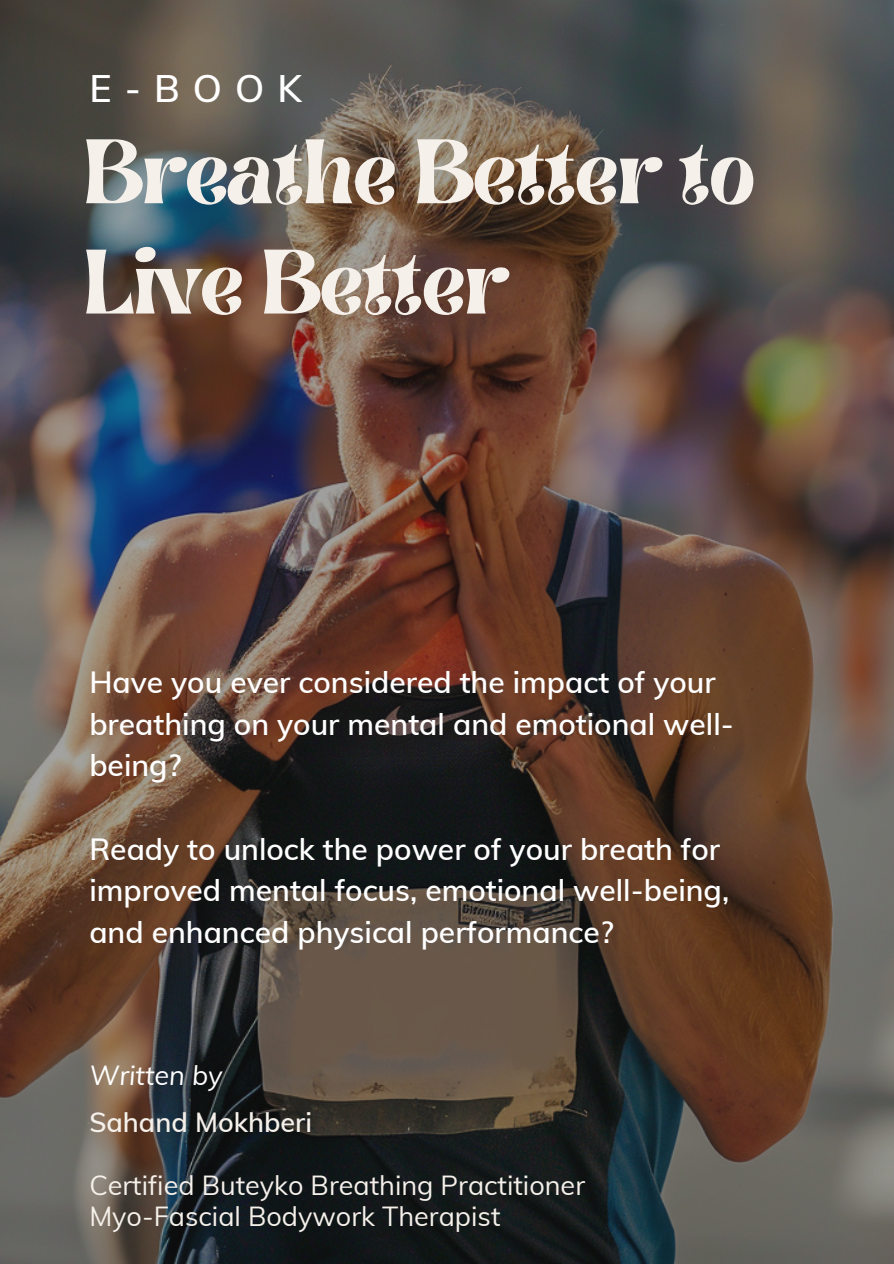
<style>
.page{position:relative;width:894px;height:1264px;background:#fff}
.page>*{position:absolute;margin:0;border:0;box-sizing:border-box;transform-origin:0 0}
.t1{font:73.5px/110.2px "Brasika Display";color:#f5f0ea}
.t2{font:600 37.5px "Muli";color:#fff}
.t3{font:600 30px/41.7px "Muli";color:#fff}
.t4{font:27px "Muli";color:#f5f0ea}
.t5{font:600 27px "Muli";color:#f5f0ea}
.t6{font:italic 27px "Muli";color:#fff}
</style>
<div class="page">
<img style="left:0;top:0;width:893px;height:1263px">
<h1 class="t2" style="left:89px;top:65px;width:214px">E-BOOK</h1>
<h2 class="t1" style="left:84px;top:120px;width:672px">Breathe Better to<br>Live Better</h2>
<h3 class="t3" style="left:89px;top:661px;width:645px">Have you ever considered the impact of your breathing on your mental and emotional well&shy;being?</h3>
<h3 class="t3" style="left:89px;top:827px;width:641px">Ready to unlock the power of your breath for improved mental focus, emotional well-being, and enhanced physical performance?</h3>
<p class="t6" style="left:89px;top:1057px;width:135px">Written by</p>
<p class="t5" style="left:89px;top:1104px;width:224px">Sahand Mokhberi</p>
<h3 class="t4" style="left:89px;top:1167px;width:497px">Certified Buteyko Breathing Practitioner</h3>
<p class="t4" style="left:89px;top:1198px;width:412px">Myo-Fascial Bodywork Therapist</p>
</div>
